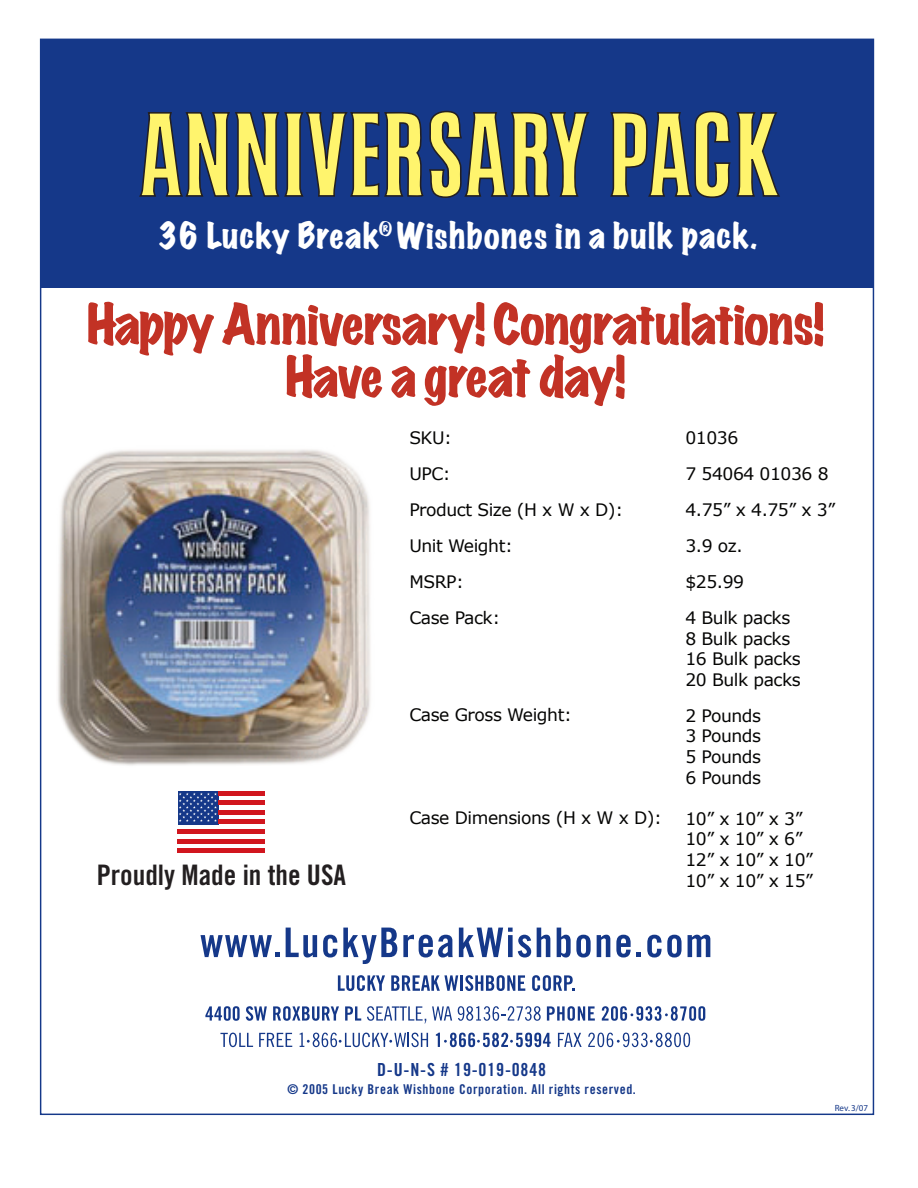
<style>
.page{position:relative;width:918px;height:1188px;background:#fff}
.page>*{position:absolute;margin:0;border:0;box-sizing:border-box;transform-origin:0 0}
.t1{font:118.65px "Cetan";color:#fff46d}
.t2{font:expanded 50.55px/52.5px "Marker Felt";letter-spacing:-.02em;color:#c23225;text-align:center}
.t3{font:expanded 32.1px "Marker Felt";letter-spacing:.04em;color:#fff}
.t4{font:28.2px "Trade Gothic Bold Cond Twenty";color:#231f20}
.t5{font:18px "Trade Gothic Bold Cond Twenty";letter-spacing:.045em;color:#153889}
.t6{font:17.25px/36px "Verdana";letter-spacing:-.025em;color:#050504}
.t7{font:13.5px "Trade Gothic Bold Cond Twenty";letter-spacing:.045em;color:#153889}
.t8{font:9px "Myriad";color:#153889}
</style>
<div class="page">
<svg style="left:338px;top:975px;width:47px;height:16px"></svg>
<svg style="left:391px;top:975px;width:67px;height:16px"></svg>
<hr style="left:460px;top:975px;width:3px;height:16px;background:#153889">
<svg style="left:465px;top:975px;width:60px;height:16px"></svg>
<svg style="left:532px;top:975px;width:42px;height:16px"></svg>
<svg style="left:205px;top:1006px;width:35px;height:15px"></svg>
<svg style="left:246px;top:1006px;width:21px;height:15px"></svg>
<svg style="left:273px;top:1006px;width:66px;height:15px"></svg>
<svg style="left:345px;top:1006px;width:16px;height:15px"></svg>
<svg style="left:367px;top:1006px;width:59px;height:18px"></svg>
<svg style="left:432px;top:1006px;width:20px;height:15px"></svg>
<svg style="left:458px;top:1006px;width:83px;height:15px"></svg>
<svg style="left:547px;top:1006px;width:48px;height:15px"></svg>
<svg style="left:602px;top:1006px;width:103px;height:15px"></svg>
<svg style="left:220px;top:1033px;width:33px;height:14px"></svg>
<svg style="left:259px;top:1033px;width:33px;height:14px"></svg>
<svg style="left:300px;top:1033px;width:128px;height:14px"></svg>
<svg style="left:436px;top:1033px;width:115px;height:14px"></svg>
<svg style="left:558px;top:1033px;width:24px;height:14px"></svg>
<svg style="left:588px;top:1033px;width:102px;height:14px"></svg>
<svg style="left:201px;top:935px;width:78px;height:22px"></svg>
<svg style="left:286px;top:928px;width:31px;height:30px"></svg>
<svg style="left:323px;top:935px;width:14px;height:23px"></svg>
<svg style="left:343px;top:928px;width:54px;height:36px"></svg>
<svg style="left:403px;top:935px;width:50px;height:23px"></svg>
<svg style="left:459px;top:928px;width:72px;height:30px"></svg>
<svg style="left:537px;top:928px;width:13px;height:29px"></svg>
<svg style="left:557px;top:928px;width:34px;height:30px"></svg>
<svg style="left:597px;top:935px;width:13px;height:22px"></svg>
<svg style="left:616px;top:935px;width:15px;height:23px"></svg>
<svg style="left:637px;top:952px;width:4px;height:5px"></svg>
<svg style="left:647px;top:935px;width:35px;height:23px"></svg>
<svg style="left:688px;top:935px;width:22px;height:22px"></svg>
<div style="left:40px;top:39px;width:832px;height:249px;background:#153889"></div>
<svg style="left:139px;top:110px;width:451px;height:88px"></svg>
<svg style="left:610px;top:110px;width:170px;height:88px"></svg>
<img style="left:58px;top:449px;width:313px;height:404px">
<h1 class="t1" style="left:139px;top:90px;width:642px">ANNIVERSARY PACK</h1>
<h3 class="t3" style="left:157px;top:219px;width:601px">36 Lucky Break<sup>®</sup> Wishbones in a bulk pack.</h3>
<h2 class="t2" style="left:87px;top:300px;width:739px">Happy Anniversary! Congratulations!<br>Have a great day!</h2>
<h3 class="t4" style="left:97px;top:858px;width:251px">Proudly Made in the USA</h3>
<p class="t6" style="left:409px;top:419px;width:215px">SKU:<br>UPC:<br>Product Size (H x W x D):<br>Unit Weight:<br>MSRP:</p>
<p class="t6" style="left:409px;top:599px;width:92px">Case Pack:</p>
<p class="t6" style="left:409px;top:696px;width:164px">Case Gross Weight:</p>
<p class="t6" style="left:409px;top:799px;width:254px">Case Dimensions (H x W x D):</p>
<p class="t6" style="left:685px;top:419px;width:151px">01036<br>7 54064 01036 8<br>4.75” x 4.75” x 3”<br>3.9 oz.<br>$25.99<br>4 Bulk packs</p>
<p class="t6" style="left:685px;top:627px;width:117px;line-height:20.5px">8 Bulk packs<br>16 Bulk packs<br>20 Bulk packs</p>
<p class="t6" style="left:685px;top:705px;width:77px;line-height:20.5px;text-align:justify">2 Pounds 3 Pounds 5 Pounds 6 Pounds</p>
<p class="t6" style="left:685px;top:808px;width:129px;line-height:20.5px">10” x 10” x 3”<br>10” x 10” x 6”<br>12” x 10” x 10”<br>10” x 10” x 15”</p>
<p class="t5" style="left:377px;top:1058px;width:171px">D-U-N-S # 19-019-0848</p>
<p class="t7" style="left:287px;top:1081px;width:350px">© 2005 Lucky Break Wishbone Corporation. All rights reserved.</p>
<p class="t8" style="left:835px;top:1103px;width:35px">Rev. 3/07</p>
</div>
